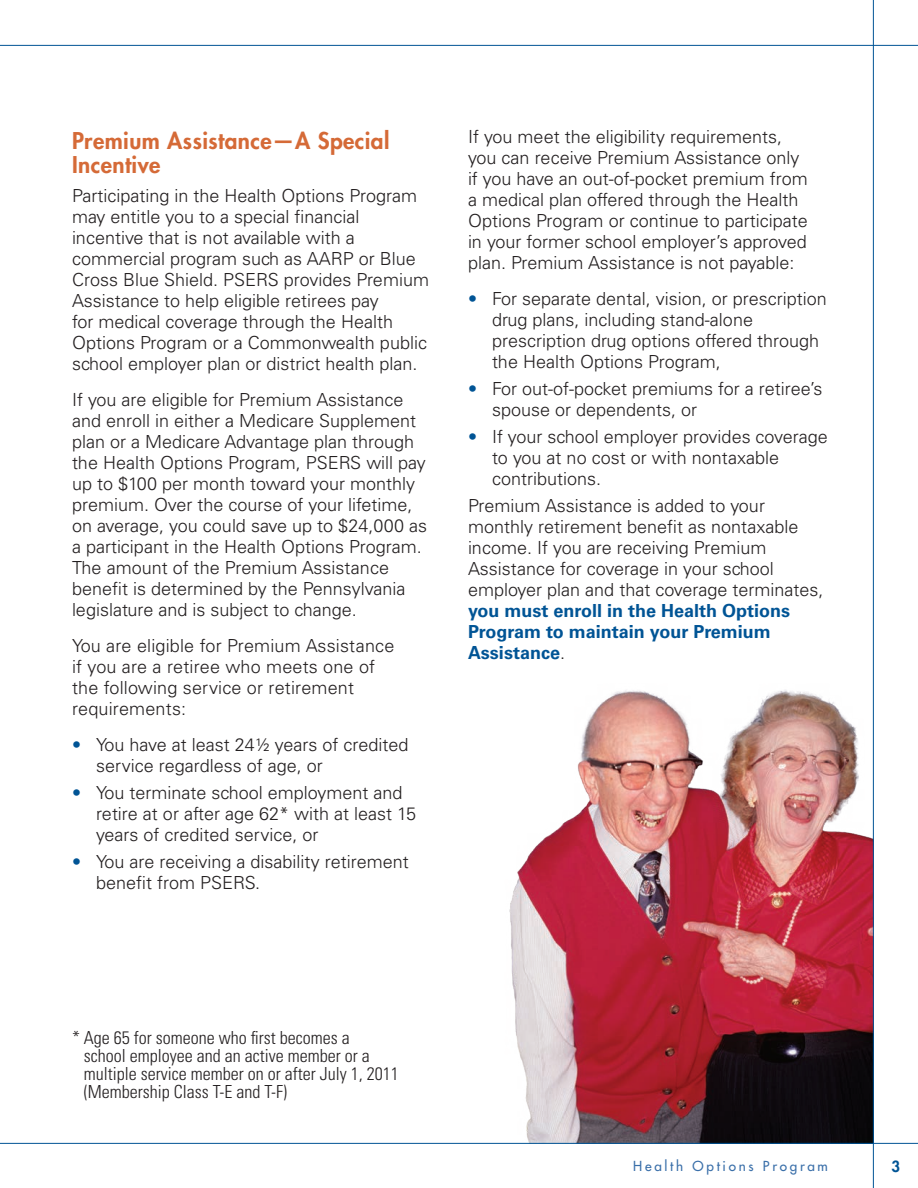
<style>
.page{position:relative;width:918px;height:1188px;background:#fff}
.page>*{position:absolute;margin:0;border:0;box-sizing:border-box;transform-origin:0 0}
.CK_B_head{font:800 22.5px/24px "Futura Std";letter-spacing:.02em;color:#d56a37}
.CK_Body{font:300 18px/21px "Univers LT Std";color:#231f20}
.CK_footnote{font:300 condensed 18px/18px "Univers LT Std";color:#231f20}
.t1{font:800 15px "Futura Std";color:#005495}
.t2{font:500 13.5px "Futura Std";letter-spacing:.2em;color:#3a6fa9}
.s1{color:#005495}
.s2{font-weight:700;color:#005495}
</style>
<div class="page">
<img style="left:436px;top:675px;width:437px;height:468px">
<hr style="left:0;top:45px;width:918px;height:1px;background:#005495">
<hr style="left:873px;top:0;width:1px;height:1188px;background:#005495">
<hr style="left:0;top:1143px;width:918px;height:1px;background:#005495">
<h2 class="CK_B_head" style="left:72px;top:129px;width:319px">Premium Assistance—A Special<br>Incentive</h2>
<p class="CK_Body" style="left:72px;top:185px;width:359px">Participating in the Health Options Program may entitle you to a special financial incentive that is not available with a commercial program such as AARP or Blue Cross Blue Shield. PSERS provides Premium Assistance to help eligible retirees pay<br>for medical coverage through the Health Options Program or a Commonwealth public school employer plan or district health plan.</p>
<p class="CK_Body" style="left:72px;top:389px;width:357px">If you are eligible for Premium Assistance and enroll in either a Medicare Supplement plan or a Medicare Advantage plan through the Health Options Program, PSERS will pay up to $100 per month toward your monthly premium. Over the course of your lifetime, on average, you could save up to $24,000 as a participant in the Health Options Program.<br>The amount of the Premium Assistance benefit is determined by the Pennsylvania legislature and is subject to change.</p>
<p class="CK_Body" style="left:72px;top:635px;width:324px">You are eligible for Premium Assistance if you are a retiree who meets one of the following service or retirement requirements:</p>
<p class="CK_Body" style="left:96px;top:734px;width:314px;text-indent:-24px"><span class="s1">•</span> You have at least 24½ years of credited service regardless of age, or</p>
<p class="CK_Body" style="left:96px;top:782px;width:322px;text-indent:-24px"><span class="s1">•</span> You terminate school employment and retire at or after age 62* with at least 15 years of credited service, or</p>
<p class="CK_Body" style="left:96px;top:851px;width:314px;text-indent:-24px"><span class="s1">•</span> You are receiving a disability retirement benefit from PSERS.</p>
<p class="CK_Body" style="left:468px;top:126px;width:341px">If you meet the eligibility requirements, you can receive Premium Assistance only if you have an out-of-pocket premium from a medical plan offered through the Health Options Program or continue to participate in your former school employer’s approved plan. Premium Assistance is not payable:</p>
<p class="CK_Body" style="left:492px;top:288px;width:336px;text-indent:-24px"><span class="s1">•</span> For separate dental, vision, or prescription drug plans, including stand-alone prescription drug options offered through the Health Options Program,</p>
<p class="CK_Body" style="left:492px;top:378px;width:332px;text-indent:-24px"><span class="s1">•</span> For out-of-pocket premiums for a retiree’s spouse or dependents, or</p>
<p class="CK_Body" style="left:492px;top:426px;width:337px;text-indent:-24px"><span class="s1">•</span> If your school employer provides coverage to you at no cost or with nontaxable contributions.</p>
<p class="CK_Body" style="left:468px;top:495px;width:357px">Premium Assistance is added to your monthly retirement benefit as nontaxable income. If you are receiving Premium Assistance for coverage in your school employer plan and that coverage terminates, <span class="s2">you must enroll in the Health Options Program to maintain your Premium Assistance</span>.</p>
<p class="CK_footnote" style="left:84px;top:1029px;width:316px;text-indent:-12px">* Age 65 for someone who first becomes a<br>school employee and an active member or a multiple service member on or after July 1, 2011 (Membership Class T-E and T-F)</p>
<p class="t2" style="left:633px;top:1158px;width:196px">Health Options Program</p>
<p class="t1" style="left:892px;top:1157px;width:10px">3</p>
</div>
